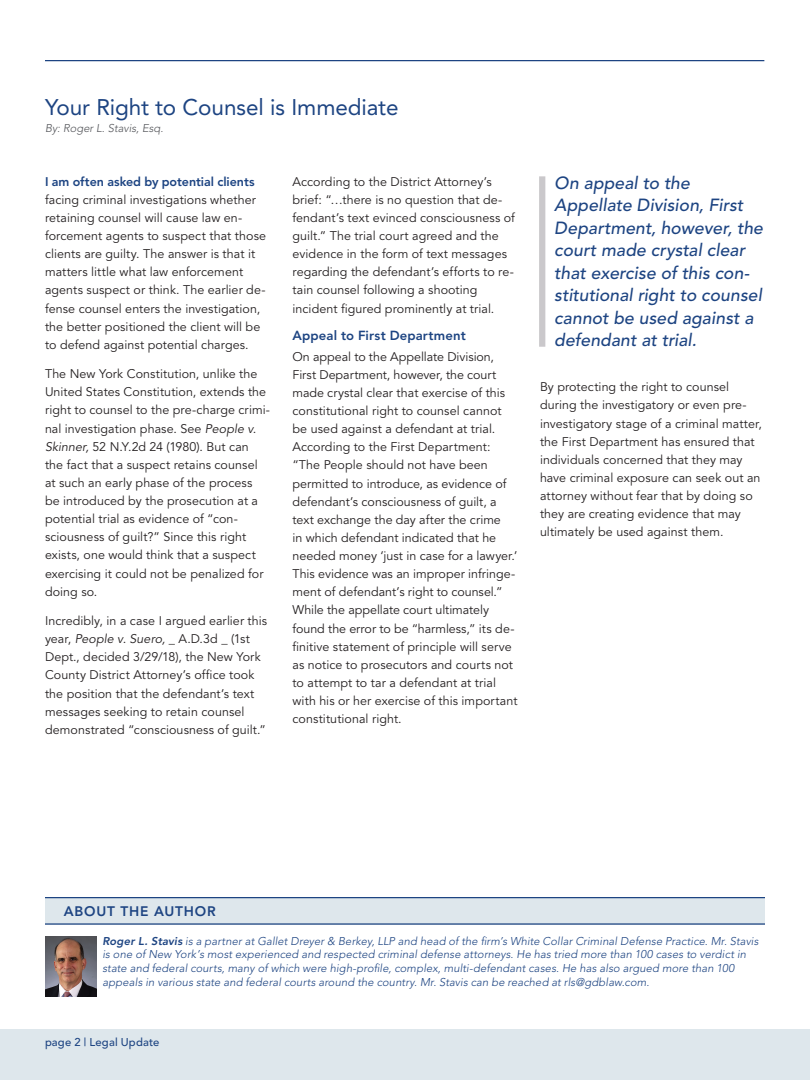
<style>
.page{position:relative;width:810px;height:1080px;background:#fff}
.page>*{position:absolute;margin:0;border:0;box-sizing:border-box;transform-origin:0 0}
.heads{font:22.5px "Avenir";letter-spacing:-.005em;color:#1d4482}
.callouts{font:italic 500 17.5px/22.5px "Avenir";letter-spacing:.005em;color:#1d4482}
.subs{font:800 13.75px "Avenir";letter-spacing:.055em;color:#1d4482}
.subs-2{font:800 13.12px "Avenir";letter-spacing:.01em;color:#1d4482}
.body_text{font:12.5px/18.1px "Avenir";letter-spacing:.005em;color:#231f20}
.first_after_subs{font:12.5px/18.1px "Avenir";color:#231f20}
.about_author{font:italic 300 11.25px/13.8px "Avenir";letter-spacing:.01em;color:#1d4482}
.credits{font:italic 300 11.25px "Avenir";color:#54555a}
.t1{font:500 11.25px "Avenir";letter-spacing:.015em;color:#1d4482}
.s1{font-weight:800;color:#1d4482}
.s2{font-style:italic}
.s3{font-weight:800}
</style>
<div class="page">
<div style="left:0;top:1029px;width:810px;height:51px;background:#dee7ec"></div>
<hr style="left:45px;top:60px;width:719px;height:1px;background:#1d4482">
<div style="left:45px;top:897px;width:720px;height:27px;background:#dee7ec"></div>
<hr style="left:45px;top:897px;width:720px;height:1px;background:#1d4482">
<hr style="left:45px;top:923px;width:720px;height:2px;background:#1d4482">
<img style="left:45px;top:936px;width:51px;height:60px">
<div style="left:539px;top:176px;width:6px;height:171px;background:#cac8cb"></div>
<p class="heads" style="left:45px;top:94px;width:355px">Your Right to Counsel is Immediate</p>
<p class="credits" style="left:45px;top:122px;width:120px">By: Roger L. Stavis, Esq.</p>
<p class="body_text" style="left:45px;top:173px;width:223px"><span class="s1">I am often asked by potential clients </span>facing criminal investigations whether retaining counsel will cause law en&shy;forcement agents to suspect that those clients are guilty. The answer is that it matters little what law enforcement agents suspect or think. The earlier de&shy;fense counsel enters the investigation, the better positioned the client will be to defend against potential charges.</p>
<p class="body_text" style="left:45px;top:365px;width:227px">The New York Constitution, unlike the United States Constitution, extends the right to counsel to the pre-charge crimi&shy;nal investigation phase. See <span class="s2">People v.<br>Skinner,</span> 52 N.Y.2d 24 (1980). But can the fact that a suspect retains counsel at such an early phase of the process be introduced by the prosecution at a potential trial as evidence of “con&shy;sciousness of guilt?” Since this right exists, one would think that a suspect exercising it could not be penalized for doing so.</p>
<p class="body_text" style="left:45px;top:612px;width:224px">Incredibly, in a case I argued earlier this year, <span class="s2">People v. Suero,</span> _ A.D.3d _ (1st Dept., decided 3/29/18), the New York County District Attorney’s office took the position that the defendant’s text messages seeking to retain counsel demonstrated “consciousness of guilt.”</p>
<p class="body_text" style="left:292px;top:173px;width:224px">According to the District Attorney’s brief: “…there is no question that de&shy;fendant’s text evinced consciousness of guilt.” The trial court agreed and the evidence in the form of text messages regarding the defendant’s efforts to re&shy;tain counsel following a shooting incident figured prominently at trial.</p>
<p class="subs-2" style="left:292px;top:328px;width:175px">Appeal to First Department</p>
<p class="first_after_subs" style="left:292px;top:348px;width:226px">On appeal to the Appellate Division, First Department, however, the court made crystal clear that exercise of this constitutional right to counsel cannot be used against a defendant at trial.<br>According to the First Department: “The People should not have been permitted to introduce, as evidence of defendant’s consciousness of guilt, a text exchange the day after the crime<br>in which defendant indicated that he needed money ‘just in case for a lawyer.’ This evidence was an improper infringe&shy;ment of defendant’s right to counsel.” While the appellate court ultimately found the error to be “harmless,” its de&shy;finitive statement of principle will serve as notice to prosecutors and courts not to attempt to tar a defendant at trial with his or her exercise of this important constitutional right.</p>
<p class="callouts" style="left:554px;top:172px;width:210px">On appeal to the<br>Appellate Division, First<br>Department, however, the court made crystal clear that exercise of this con&shy;stitutional right to counsel cannot be used against a defendant at trial.</p>
<p class="body_text" style="left:540px;top:378px;width:223px">By protecting the right to counsel during the investigatory or even pre&shy;investigatory stage of a criminal matter, the First Department has ensured that individuals concerned that they may have criminal exposure can seek out an attorney without fear that by doing so they are creating evidence that may ultimately be used against them.</p>
<p class="subs" style="left:64px;top:903px;width:153px">ABOUT THE AUTHOR</p>
<p class="about_author" style="left:102px;top:934px;width:658px"><span class="s3">Roger L. Stavis</span> is a partner at Gallet Dreyer &amp; Berkey, LLP and head of the firm’s White Collar Criminal Defense Practice. Mr. Stavis is one of New York’s most experienced and respected criminal defense attorneys. He has tried more than 100 cases to verdict in state and federal courts, many of which were high-profile, complex, multi-defendant cases. He has also argued more than 100 appeals in various state and federal courts around the country. Mr. Stavis can be reached at rls@gdblaw.com.</p>
<p class="t1" style="left:45px;top:1036px;width:116px">page 2 | Legal Update</p>
</div>
